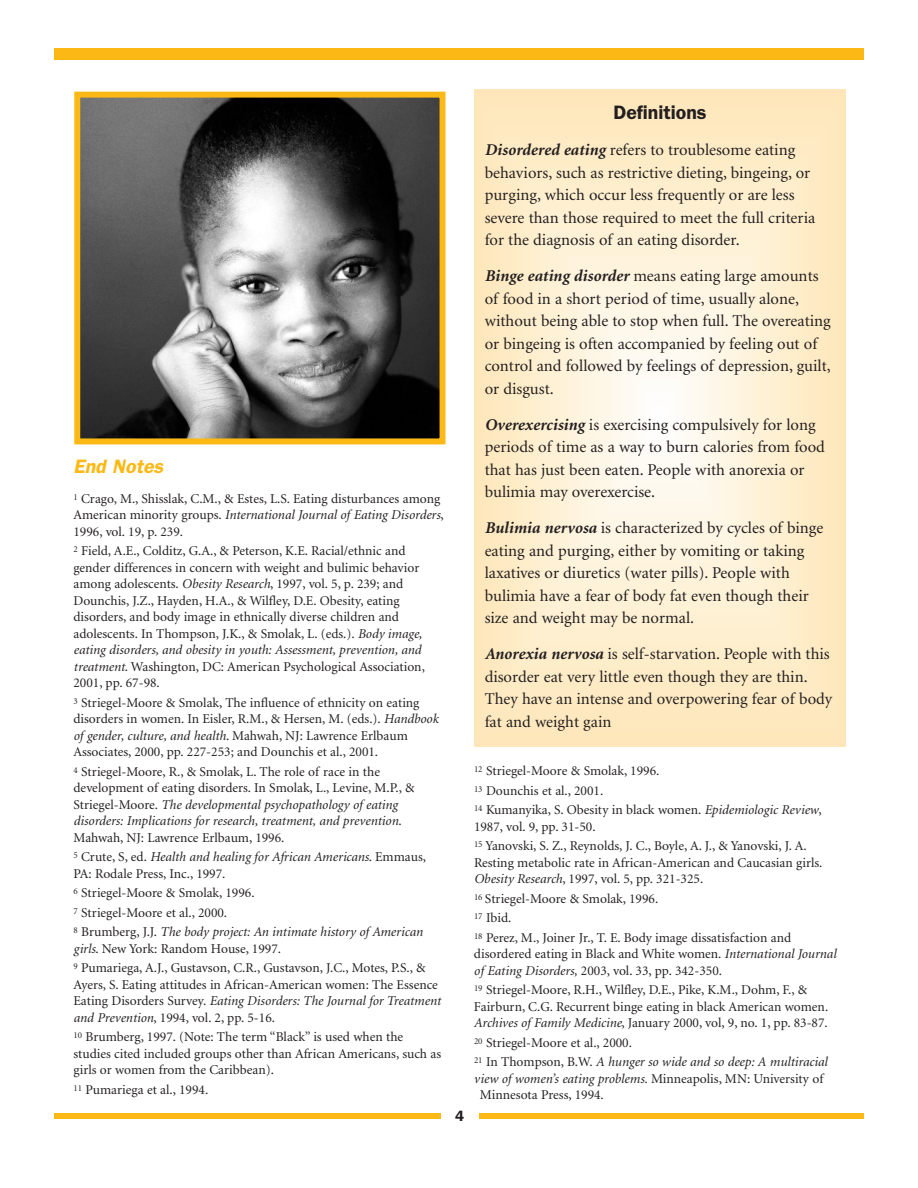
<style>
.page{position:relative;width:918px;height:1188px;background:#fff}
.page>*{position:absolute;margin:0;border:0;box-sizing:border-box;transform-origin:0 0}
.t1{font:600 19.5px "Franklin Gothic";color:#231f20}
.t2{font:italic 600 19.5px "Franklin Gothic";color:#fcb814}
.t3{font:16.5px/22.5px "Minion";color:#231f20}
.t4{font:600 15px "Franklin Gothic";color:#231f20}
.t5{font:13.5px/16.5px "Minion";color:#231f20}
.s1{font-style:italic}
.s2{font-weight:700;font-style:italic}
</style>
<div class="page">
<div style="left:54px;top:48px;width:810px;height:12px;background:#fcb814"></div>
<div style="left:54px;top:1113px;width:810px;height:6px;background:#fcb814"></div>
<div style="left:475px;top:93px;width:370px;height:651px;background:#fee6ba"></div>
<div style="left:487px;top:114px;width:346px;height:609px;background:#fee8be"></div>
<div style="left:499px;top:135px;width:322px;height:567px;background:#feeac2"></div>
<div style="left:509px;top:152px;width:302px;height:533px;background:#feebc6"></div>
<div style="left:523px;top:177px;width:274px;height:483px;background:#feedca"></div>
<div style="left:533px;top:194px;width:254px;height:449px;background:#feefcf"></div>
<div style="left:547px;top:220px;width:226px;height:397px;background:#fef0d3"></div>
<div style="left:559px;top:241px;width:202px;height:355px;background:#fef2d7"></div>
<div style="left:569px;top:258px;width:182px;height:321px;background:#fef3db"></div>
<div style="left:578px;top:275px;width:164px;height:287px;background:#fef4df"></div>
<div style="left:590px;top:296px;width:140px;height:245px;background:#fef6e4"></div>
<div style="left:600px;top:313px;width:120px;height:211px;background:#fef7e8"></div>
<div style="left:612px;top:334px;width:96px;height:169px;background:#fef8ec"></div>
<div style="left:622px;top:351px;width:77px;height:135px;background:#fefaf0"></div>
<div style="left:631px;top:368px;width:58px;height:101px;background:#fefbf4"></div>
<div style="left:641px;top:385px;width:38px;height:67px;background:#fefcf8"></div>
<div style="left:650px;top:402px;width:20px;height:33px;background:#fefdfc"></div>
<img style="left:81px;top:99px;width:357px;height:338px">
<div style="left:74px;top:92px;width:371px;height:352px;border:6px solid #fcb814"></div>
<div style="left:441px;top:1103px;width:37px;height:27px;background:#fff"></div>
<h1 class="t2" style="left:74px;top:459px;width:95px">End Notes</h1>
<p class="t5" style="left:73px;top:491px;width:372px"><sup>1</sup> Crago, M., Shisslak, C.M., &amp; Estes, L.S. Eating disturbances among<br>American minority groups. <span class="s1">International Journal of Eating Disorders</span>,<br>1996, vol. 19, p. 239.</p>
<p class="t5" style="left:73px;top:544px;width:353px"><sup>2</sup> Field, A.E., Colditz, G.A., &amp; Peterson, K.E. Racial/ethnic and gender differences in concern with weight and bulimic behavior among adolescents. <span class="s1">Obesity Research</span>, 1997, vol. 5, p. 239; and Dounchis, J.Z., Hayden, H.A., &amp; Wilfley, D.E. Obesity, eating disorders, and body image in ethnically diverse children and adolescents. In Thompson, J.K., &amp; Smolak, L. (eds.). <span class="s1">Body image, eating disorders, and obesity in youth: Assessment, prevention, and treatment</span>. Washington, DC: American Psychological Association, 2001, pp. 67-98.</p>
<p class="t5" style="left:73px;top:695px;width:366px"><sup>3</sup> Striegel-Moore &amp; Smolak, The influence of ethnicity on eating disorders in women. In Eisler, R.M., &amp; Hersen, M. (eds.). <span class="s1">Handbook of gender, culture, and health</span>. Mahwah, NJ: Lawrence Erlbaum Associates, 2000, pp. 227-253; and Dounchis et al., 2001.</p>
<p class="t5" style="left:73px;top:764px;width:343px"><sup>4</sup> Striegel-Moore, R., &amp; Smolak, L. The role of race in the development of eating disorders. In Smolak, L., Levine, M.P., &amp; Striegel-Moore. <span class="s1">The developmental psychopathology of eating disorders: Implications for research, treatment, and prevention</span>.<br>Mahwah, NJ: Lawrence Erlbaum, 1996.</p>
<p class="t5" style="left:73px;top:850px;width:354px"><sup>5</sup> Crute, S, ed. <span class="s1">Health and healing for African Americans</span>. Emmaus,<br>PA: Rodale Press, Inc., 1997.</p>
<p class="t5" style="left:74px;top:884px;width:351px;line-height:19.5px"><sup>6</sup> Striegel-Moore &amp; Smolak, 1996.<br><sup>7</sup> Striegel-Moore et al., 2000.<br><sup>8</sup> Brumberg, J.J. <span class="s1">The body project: An intimate history of American</span></p>
<p class="t5" style="left:73px;top:940px;width:354px;line-height:19.5px"><span class="s1">girls</span>. New York: Random House, 1997.<br><sup>9</sup> Pumariega, A.J., Gustavson, C.R., Gustavson, J.C., Motes, P.S., &amp;</p>
<p class="t5" style="left:73px;top:977px;width:369px">Ayers, S. Eating attitudes in African-American women: The Essence<br>Eating Disorders Survey. <span class="s1">Eating Disorders: The Journal for Treatment and Prevention</span>, 1994, vol. 2, pp. 5-16.</p>
<p class="t5" style="left:73px;top:1030px;width:369px"><sup>10</sup> Brumberg, 1997. (Note: The term “Black” is used when the studies cited included groups other than African Americans, such as girls or women from the Caribbean).</p>
<p class="t5" style="left:74px;top:1082px;width:136px"><sup>11</sup> Pumariega et al., 1994.</p>
<p class="t4" style="left:455px;top:1110px;width:10px">4</p>
<h1 class="t1" style="left:614px;top:106px;width:95px">Definitions</h1>
<p class="t3" style="left:485px;top:140px;width:332px"><span class="s2">Disordered eating</span> refers to troublesome eating behaviors, such as restrictive dieting, bingeing, or purging, which occur less frequently or are less severe than those required to meet the full criteria for the diagnosis of an eating disorder.</p>
<p class="t3" style="left:485px;top:266px;width:348px"><span class="s2">Binge eating disorder</span> means eating large amounts of food in a short period of time, usually alone, without being able to stop when full. The overeating or bingeing is often accompanied by feeling out of control and followed by feelings of depression, guilt, or disgust.</p>
<p class="t3" style="left:485px;top:415px;width:342px"><span class="s2">Overexercising</span> is exercising compulsively for long periods of time as a way to burn calories from food that has just been eaten. People with anorexia or bulimia may overexercise.</p>
<p class="t3" style="left:485px;top:518px;width:340px"><span class="s2">Bulimia nervosa</span> is characterized by cycles of binge eating and purging, either by vomiting or taking laxatives or diuretics (water pills). People with bulimia have a fear of body fat even though their size and weight may be normal.</p>
<p class="t3" style="left:485px;top:644px;width:349px"><span class="s2">Anorexia nervosa</span> is self-starvation. People with this disorder eat very little even though they are thin.<br>They have an intense and overpowering fear of body fat and weight gain</p>
<p class="t5" style="left:474px;top:762px;width:349px;line-height:19.5px"><sup>12</sup> Striegel-Moore &amp; Smolak, 1996.<br><sup>13</sup> Dounchis et al., 2001.<br><sup>14</sup> Kumanyika, S. Obesity in black women. <span class="s1">Epidemiologic Review</span>,</p>
<p class="t5" style="left:474px;top:818px;width:334px;line-height:19.5px">1987, vol. 9, pp. 31-50.<br><sup>15</sup> Yanovski, S. Z., Reynolds, J. C., Boyle, A. J., &amp; Yanovski, J. A.</p>
<p class="t5" style="left:474px;top:855px;width:350px">Resting metabolic rate in African-American and Caucasian girls.<br><span class="s1">Obesity Research</span>, 1997, vol. 5, pp. 321-325.</p>
<p class="t5" style="left:474px;top:890px;width:319px;line-height:19.5px"><sup>16</sup> Striegel-Moore &amp; Smolak, 1996.<br><sup>17</sup> Ibid.<br><sup>18</sup> Perez, M., Joiner Jr., T. E. Body image dissatisfaction and</p>
<p class="t5" style="left:474px;top:947px;width:364px">disordered eating in Black and White women. <span class="s1">International Journal of Eating Disorders,</span> 2003, vol. 33, pp. 342-350.</p>
<p class="t5" style="left:474px;top:983px;width:356px"><sup>19</sup> Striegel-Moore, R.H., Wilfley, D.E., Pike, K.M., Dohm, F., &amp;<br>Fairburn, C.G. Recurrent binge eating in black American women.<br><span class="s1">Archives of Family Medicine</span>, January 2000, vol, 9, no. 1, pp. 83-87.</p>
<p class="t5" style="left:474px;top:1034px;width:355px;line-height:19.5px"><sup>20</sup> Striegel-Moore et al., 2000.<br><sup>21</sup> In Thompson, B.W. <span class="s1">A hunger so wide and so deep: A multiracial</span></p>
<p class="t5" style="left:480px;top:1071px;width:345px;text-indent:-6px"><span class="s1">view of women’s eating problems.</span> Minneapolis, MN: University of<br>Minnesota Press, 1994.</p>
</div>
